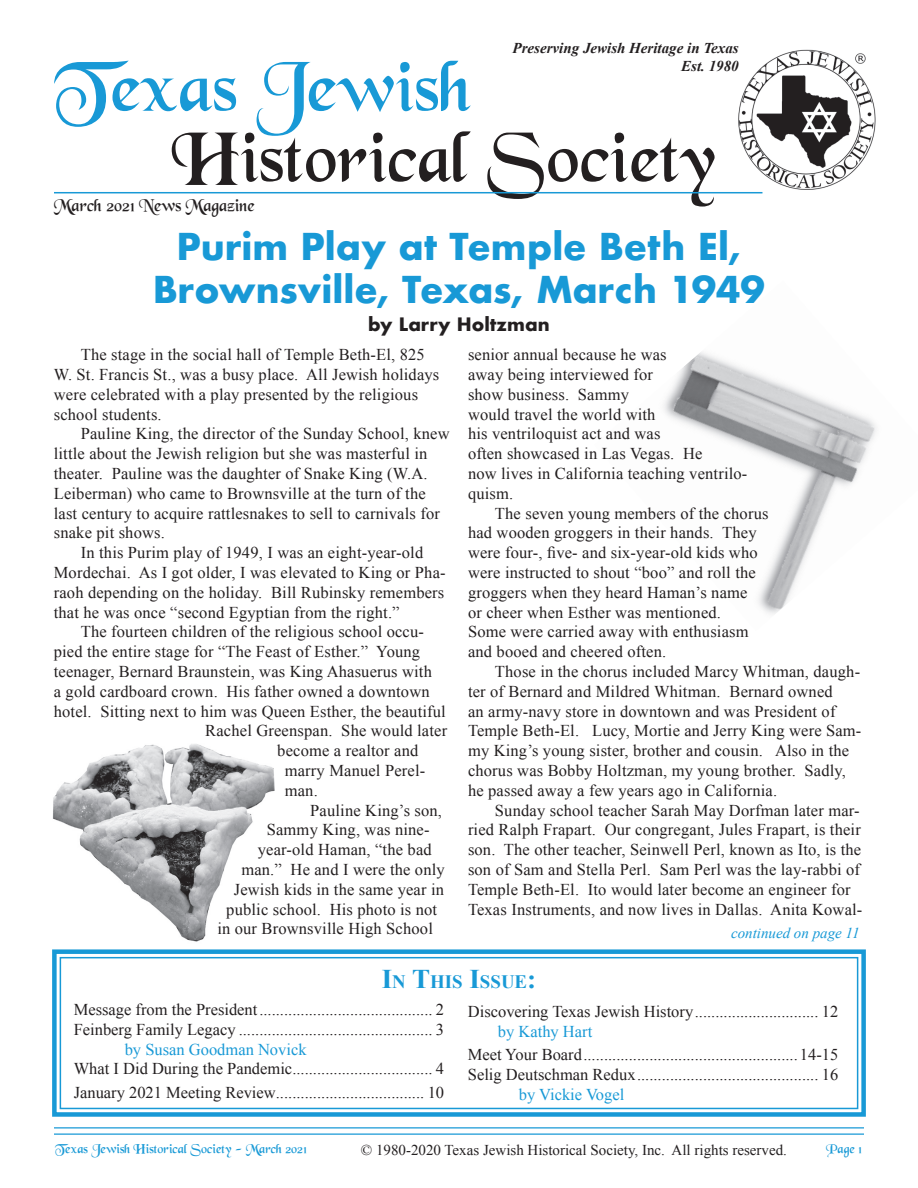
<style>
.page{position:relative;width:918px;height:1188px;background:#fff}
.page>*{position:absolute;margin:0;border:0;box-sizing:border-box;transform-origin:0 0}
.t1{font:75px "Black Chancery";color:#231f20}
.t2{font:75px "Black Chancery";color:#1899d6}
.t3{font:700 36px/43.2px "Futura";color:#1899d6;text-align:center}
.t4{font:700 18.9px "Times New Roman";color:#1899d6}
.t5{font:18px "Black Chancery";color:#231f20}
.t6{font:700 18px "Futura";color:#231f20}
.t7{font:16.5px/19.8px "Times New Roman";letter-spacing:.01em;color:#231f20}
.t8{font:16.5px "Times New Roman";color:#1899d6}
.t9{font:15px "Times New Roman";color:#231f20}
.t10{font:italic 700 15px/18px "Times New Roman";color:#231f20;text-align:right}
.t11{font:italic 15px "Times New Roman";color:#1899d6}
.t12{font:13.5px "Black Chancery";color:#1899d6}
.s1{font-size:27px}
</style>
<div class="page">
<hr style="left:54px;top:1127px;width:810px;height:2px;background:#1899d6">
<hr style="left:54px;top:1133px;width:810px;height:2px;background:#1899d6">
<img style="left:53px;top:744px;width:222px;height:198px">
<img style="left:664px;top:352px;width:212px;height:262px">
<img style="left:730px;top:49px;width:146px;height:145px">
<hr style="left:54px;top:192px;width:708px;height:1px;background:#1899d6">
<svg style="left:52px;top:949px;width:814px;height:168px"></svg>
<div style="left:60px;top:957px;width:798px;height:152px;border:2px solid #1899d6"></div>
<div style="left:374px;top:966px;width:170px;height:25px;background:#fff"></div>
<p class="t10" style="left:513px;top:39px;width:228px">Preserving Jewish Heritage in Texas<br>Est. 1980</p>
<h1 class="t2" style="left:54px;top:48px;width:419px">Texas Jewish</h1>
<h1 class="t1" style="left:171px;top:119px;width:545px">Historical Society</h1>
<p class="t5" style="left:54px;top:196px;width:202px">March 2021 News Magazine</p>
<h2 class="t3" style="left:153px;top:225px;width:614px">Purim Play at Temple Beth El,<br>Brownsville, Texas, March 1949</h2>
<p class="t6" style="left:368px;top:311px;width:183px">by Larry Holtzman</p>
<p class="t7" style="left:54px;top:345px;width:387px;text-indent:27px">The stage in the social hall of Temple Beth-El, 825<br>W. St. Francis St., was a busy place. All Jewish holidays were celebrated with a play presented by the religious school students.</p>
<p class="t7" style="left:81px;top:424px;width:370px">Pauline King, the director of the Sunday School, knew</p>
<p class="t7" style="left:54px;top:444px;width:375px">little about the Jewish religion but she was masterful in</p>
<p class="t7" style="left:54px;top:463px;width:375px">theater. Pauline was the daughter of Snake King (W.A.</p>
<p class="t7" style="left:54px;top:483px;width:373px">Leiberman) who came to Brownsville at the turn of the</p>
<p class="t7" style="left:54px;top:503px;width:388px">last century to acquire rattlesnakes to sell to carnivals for</p>
<p class="t7" style="left:54px;top:523px;width:113px">snake pit shows.</p>
<p class="t7" style="left:81px;top:543px;width:344px">In this Purim play of 1949, I was an eight-year-old</p>
<p class="t7" style="left:54px;top:562px;width:393px">Mordechai. As I got older, I was elevated to King or Pha-</p>
<p class="t7" style="left:54px;top:582px;width:392px">raoh depending on the holiday. Bill Rubinsky remembers</p>
<p class="t7" style="left:54px;top:602px;width:347px">that he was once “second Egyptian from the right.”</p>
<p class="t7" style="left:81px;top:622px;width:345px">The fourteen children of the religious school occu-</p>
<p class="t7" style="left:54px;top:642px;width:368px">pied the entire stage for “The Feast of Esther.” Young</p>
<p class="t7" style="left:54px;top:661px;width:380px">teenager, Bernard Braunstein, was King Ahasuerus with</p>
<p class="t7" style="left:54px;top:681px;width:377px">a gold cardboard crown. His father owned a downtown</p>
<p class="t7" style="left:54px;top:701px;width:394px">hotel. Sitting next to him was Queen Esther, the beautiful</p>
<p class="t7" style="left:205px;top:721px;width:243px">Rachel Greenspan. She would later</p>
<p class="t7" style="left:277px;top:741px;width:143px">become a realtor and</p>
<p class="t7" style="left:285px;top:760px;width:142px">marry Manuel Perel-</p>
<p class="t7" style="left:285px;top:780px;width:35px">man.</p>
<p class="t7" style="left:310px;top:800px;width:133px">Pauline King’s son,</p>
<p class="t7" style="left:267px;top:820px;width:164px">Sammy King, was nine-</p>
<p class="t7" style="left:258px;top:840px;width:175px">year-old Haman, “the bad</p>
<p class="t7" style="left:241px;top:859px;width:205px">man.” He and I were the only</p>
<p class="t7" style="left:234px;top:879px;width:212px">Jewish kids in the same year in</p>
<p class="t7" style="left:226px;top:899px;width:212px">public school. His photo is not</p>
<p class="t7" style="left:217px;top:919px;width:217px">in our Brownsville High School</p>
<p class="t7" style="left:468px;top:345px;width:281px">senior annual because he was<br>away being interviewed for<br>show business. Sammy<br>would travel the world with<br>his ventriloquist act and was<br>often showcased in Las Vegas. He<br>now lives in California teaching ventrilo&shy;quism.</p>
<p class="t7" style="left:468px;top:503px;width:302px;text-indent:27px">The seven young members of the chorus had wooden groggers in their hands. They were four-, five- and six-year-old kids who were instructed to shout “boo” and roll the groggers when they heard Haman’s name<br>or cheer when Esther was mentioned.<br>Some were carried away with enthusiasm and booed and cheered often.</p>
<p class="t7" style="left:468px;top:661px;width:395px;text-indent:27px">Those in the chorus included Marcy Whitman, daugh&shy;ter of Bernard and Mildred Whitman. Bernard owned<br>an army-navy store in downtown and was President of Temple Beth-El. Lucy, Mortie and Jerry King were Sam&shy;my King’s young sister, brother and cousin. Also in the chorus was Bobby Holtzman, my young brother. Sadly, he passed away a few years ago in California.</p>
<p class="t7" style="left:468px;top:800px;width:396px;text-indent:27px">Sunday school teacher Sarah May Dorfman later mar&shy;ried Ralph Frapart. Our congregant, Jules Frapart, is their son. The other teacher, Seinwell Perl, known as Ito, is the son of Sam and Stella Perl. Sam Perl was the lay-rabbi of Temple Beth-El. Ito would later become an engineer for Texas Instruments, and now lives in Dallas. Anita Kowal-</p>
<p class="t11" style="left:731px;top:923px;width:130px">continued on page 11</p>
<p class="t4" style="left:382px;top:968px;width:156px"><span class="s1">I</span>N <span class="s1">T</span>HIS <span class="s1">I</span>SSUE<span class="s1">:</span></p>
<p class="t7" style="left:74px;top:1000px;width:372px">Message from the President.......................................... 2<br>Feinberg Family Legacy ............................................... 3</p>
<p class="t8" style="left:125px;top:1038px;width:183px">by Susan Goodman Novick</p>
<p class="t7" style="left:74px;top:1057px;width:372px;line-height:23.2px">What I Did During the Pandemic.................................. 4<br>January 2021 Meeting Review.................................... 10</p>
<p class="t7" style="left:468px;top:1001px;width:372px">Discovering Texas Jewish History.............................. 12</p>
<p class="t8" style="left:498px;top:1020px;width:96px">by Kathy Hart</p>
<p class="t7" style="left:468px;top:1044px;width:372px">Meet Your Board....................................................14-15<br>Selig Deutschman Redux............................................ 16</p>
<p class="t8" style="left:519px;top:1083px;width:107px">by Vickie Vogel</p>
<p class="t12" style="left:55px;top:1142px;width:253px">Texas Jewish Historical Society - March 2021</p>
<p class="t12" style="left:826px;top:1142px;width:37px">Page 1</p>
<p class="t9" style="left:361px;top:1140px;width:428px">© 1980-2020 Texas Jewish Historical Society, Inc. All rights reserved.</p>
</div>
